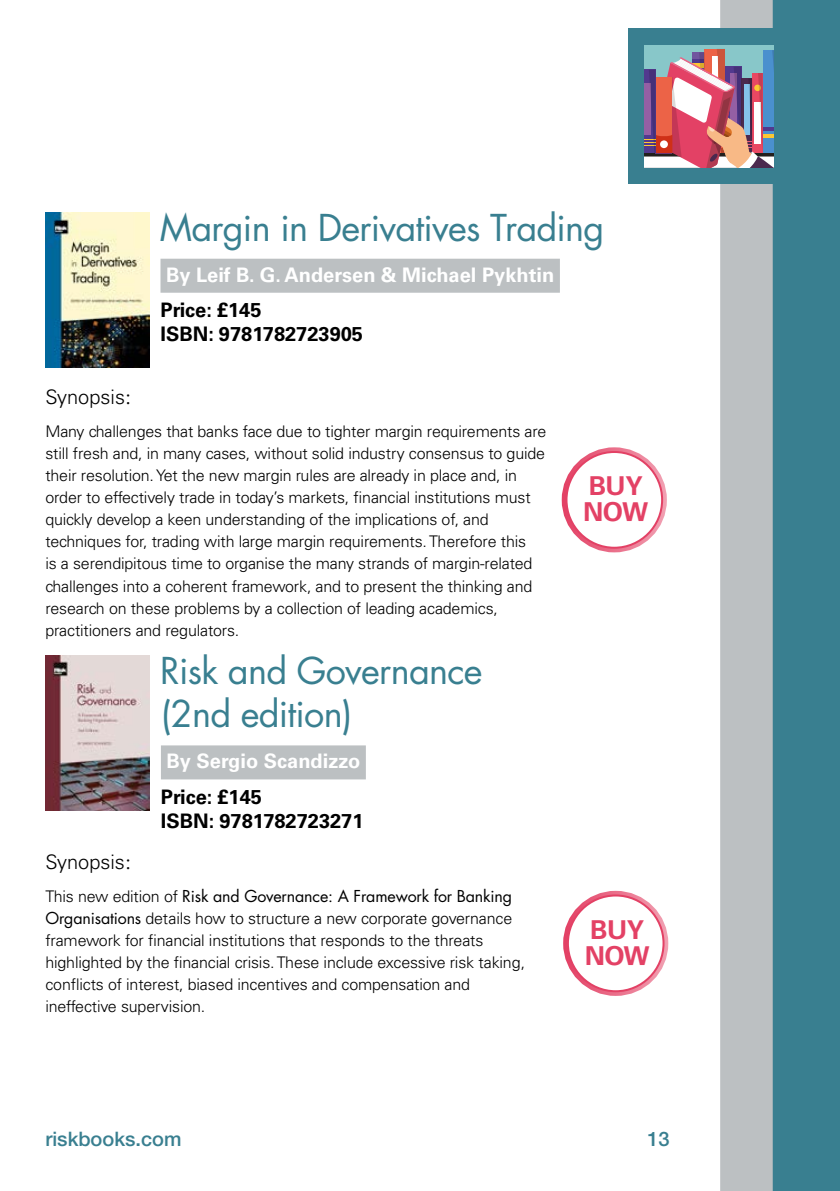
<style>
.page{position:relative;width:840px;height:1191px;background:#fff}
.page>*{position:absolute;margin:0;border:0;box-sizing:border-box;transform-origin:0 0}
.t1{font:36px/43.2px "Futura Std";letter-spacing:-.02em;color:#397f90}
.t2{font:700 26px/26px "Univers LT Std";letter-spacing:-.02em;color:#e34165}
.t3{font:700 20px/24px "Univers LT Std";color:#000}
.t4{font:700 20px "Univers LT Std";color:#fff}
.t5{font:300 20px "Univers LT Std";color:#000}
.t6{font:500 20px "Helvetica Neue LT Pro";color:#397f90}
.t7{font:300 16px/22px "Univers LT Std";letter-spacing:-.01em;color:#000}
.t8{font:16px "Futura Std";letter-spacing:-.01em;color:#000}
.s1{font-family:"Futura Std";font-weight:400}
.s2{font-family:"Univers LT Std";font-weight:300}
</style>
<div class="page">
<svg style="left:720px;top:0;width:52px;height:1191px;fill:#bcc0c2"></svg>
<div style="left:772px;top:0;width:67px;height:1191px;background:#397f90"></div>
<div style="left:627px;top:28px;width:145px;height:156px;background:#397f90"></div>
<svg style="left:644px;top:45px;width:128px;height:122px"></svg>
<div style="left:160px;top:259px;width:399px;height:34px;background:#bcc0c2"></div>
<img style="left:45px;top:212px;width:104px;height:156px">
<div style="left:161px;top:745px;width:204px;height:34px;background:#bcc0c2"></div>
<img style="left:45px;top:655px;width:104px;height:155px">
<svg style="left:564px;top:450px;width:99px;height:99px"></svg>
<div style="left:561px;top:447px;width:105px;height:105px;border:6px solid #fff;border-radius:50%"></div>
<div style="left:566px;top:452px;width:95px;height:96px;background:#fff;border-radius:50%"></div>
<div style="left:565px;top:451px;width:97px;height:98px;border:2px solid #e34165;border-radius:50%"></div>
<svg style="left:566px;top:894px;width:99px;height:99px"></svg>
<div style="left:563px;top:891px;width:105px;height:105px;border:6px solid #fff;border-radius:50%"></div>
<div style="left:567px;top:895px;width:96px;height:96px;background:#fff;border-radius:50%"></div>
<div style="left:566px;top:894px;width:98px;height:98px;border:2px solid #e34165;border-radius:50%"></div>
<h1 class="t1" style="left:160px;top:206px;width:446px">Margin in Derivatives Trading</h1>
<p class="t4" style="left:166px;top:263px;width:389px">By Leif B. G. Andersen &amp; Michael Pykhtin</p>
<p class="t3" style="left:160px;top:298px;width:204px">Price: £145<br>ISBN: 9781782723905</p>
<p class="t5" style="left:45px;top:385px;width:87px">Synopsis<span class="s1">:</span></p>
<p class="t7" style="left:45px;top:421px;width:502px">Many challenges that banks face due to tighter margin requirements are still fresh and, in many cases, without solid industry consensus to guide their resolution. Yet the new margin rules are already in place and, in order to effectively trade in today’s markets, financial institutions must quickly develop a keen understanding of the implications of, and techniques for, trading with large margin requirements. Therefore this<br>is a serendipitous time to organise the many strands of margin-related challenges into a coherent framework, and to present the thinking and research on these problems by a collection of leading academics, practitioners and regulators.</p>
<h1 class="t1" style="left:160px;top:650px;width:324px">Risk and Governance (2nd edition)</h1>
<p class="t4" style="left:166px;top:749px;width:195px">By Sergio Scandizzo</p>
<p class="t3" style="left:161px;top:785px;width:204px">Price: £145<br>ISBN: 9781782723271</p>
<p class="t5" style="left:45px;top:849px;width:87px">Synopsis<span class="s1">:</span></p>
<p class="t8" style="left:45px;top:886px;width:468px"><span class="s2">This new edition of</span> Risk and Governance: A Framework for Banking</p>
<p class="t7" style="left:45px;top:907px;width:481px"><span class="s1">Organisations</span> details how to structure a new corporate governance framework for financial institutions that responds to the threats highlighted by the financial crisis. These include excessive risk taking, conflicts of interest, biased incentives and compensation and ineffective supervision.</p>
<h2 class="t2" style="left:583px;top:473px;width:66px">BUY<br>NOW</h2>
<h2 class="t2" style="left:584px;top:917px;width:66px">BUY<br>NOW</h2>
<p class="t6" style="left:45px;top:1126px;width:137px">riskbooks.com</p>
<p class="t6" style="left:647px;top:1126px;width:24px">13</p>
</div>
